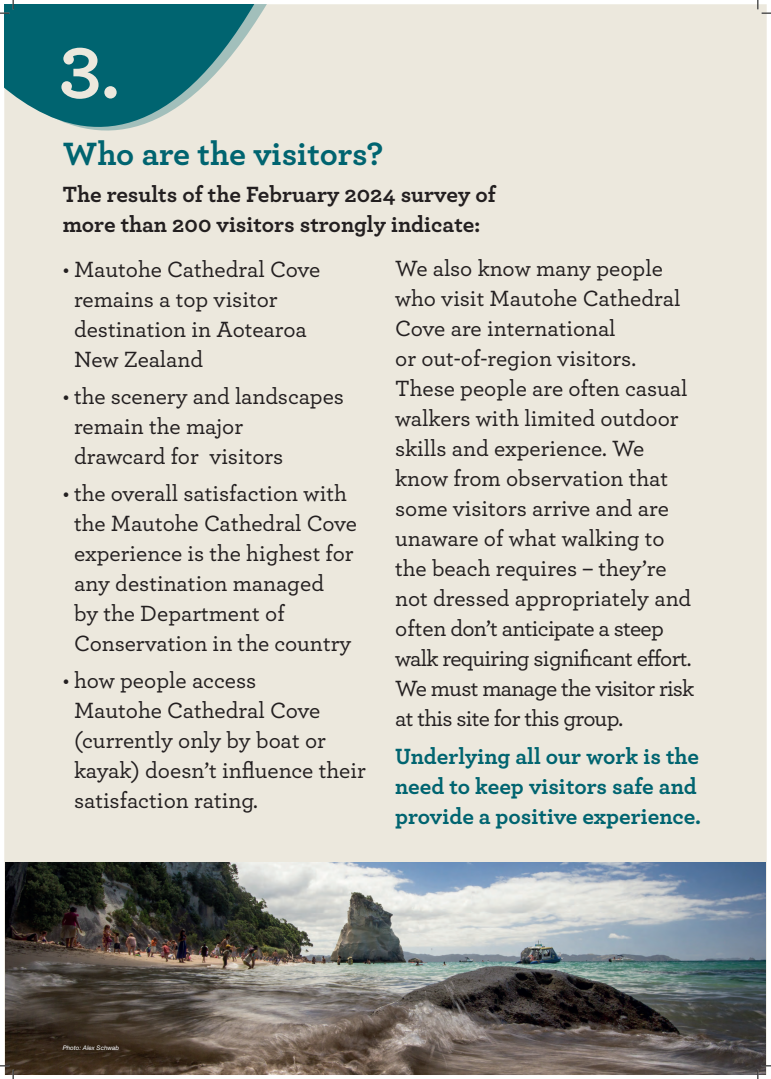
<style>
.page{position:relative;width:771px;height:1079px;background:#fff}
.page>*{position:absolute;margin:0;border:0;box-sizing:border-box;transform-origin:0 0}
.t1{font:700 75px "Archer";color:#ece8dd}
.t2{font:700 33.81px "Archer";color:#006470}
.t3{font:500 23.12px/30px "Archer";letter-spacing:-.005em;color:#231f20}
.t4{font:700 23.12px/30px "Archer";color:#006470}
.t5{font:700 23.12px/30px "Archer";color:#231f20}
.t6{font:italic 6.25px "Helvetica Neue LT Pro";color:#fff}
</style>
<div class="page">
<div style="left:4px;top:4px;width:762px;height:1061px;background:#ece8dd"></div>
<img style="left:5px;top:862px;width:760px;height:212px">
<div style="left:4px;top:4px;width:428px;height:290px;background:#ece8dd"></div>
<svg style="left:4px;top:4px;width:357px;height:133px;background:#75a5a6"></svg>
<div style="left:60px;top:1042px;width:62px;height:11px;background:#312316"></div>
<svg style="left:0;top:0;width:14px;height:14px"></svg>
<svg style="left:0;top:1065px;width:14px;height:14px"></svg>
<svg style="left:757px;top:0;width:13px;height:14px"></svg>
<svg style="left:757px;top:1065px;width:13px;height:14px"></svg>
<h1 class="t1" style="left:59px;top:14px;width:62px">3.</h1>
<h2 class="t2" style="left:63px;top:127px;width:322px">Who are the visitors?</h2>
<p class="t5" style="left:63px;top:178px;width:434px">The results of the February 2024 survey of more than 200 visitors strongly indicate:</p>
<p class="t3" style="left:74px;top:253px;width:248px;text-indent:-11px">• Mautohe Cathedral Cove remains a top visitor destination in Aotearoa<br>New Zealand</p>
<p class="t3" style="left:74px;top:380px;width:271px;text-indent:-11px">• the scenery and landscapes remain the major<br>drawcard for visitors</p>
<p class="t3" style="left:74px;top:477px;width:284px;text-indent:-11px">• the overall satisfaction with the Mautohe Cathedral Cove experience is the highest for any destination managed<br>by the Department of<br>Conservation in the country</p>
<p class="t3" style="left:74px;top:664px;width:293px;text-indent:-11px">• how people access<br>Mautohe Cathedral Cove (currently only by boat or kayak) doesn’t influence their satisfaction rating.</p>
<p class="t3" style="left:395px;top:252px;width:300px">We also know many people who visit Mautohe Cathedral<br>Cove are international<br>or out-of-region visitors.<br>These people are often casual walkers with limited outdoor skills and experience. We know from observation that some visitors arrive and are unaware of what walking to the beach requires – they’re not dressed appropriately and often don’t anticipate a steep walk requiring significant effort.<br>We must manage the visitor risk at this site for this group.</p>
<p class="t4" style="left:395px;top:739px;width:307px">Underlying all our work is the need to keep visitors safe and provide a positive experience.</p>
<p class="t6" style="left:63px;top:1043px;width:58px">Photo: Alex Schwab</p>
</div>
